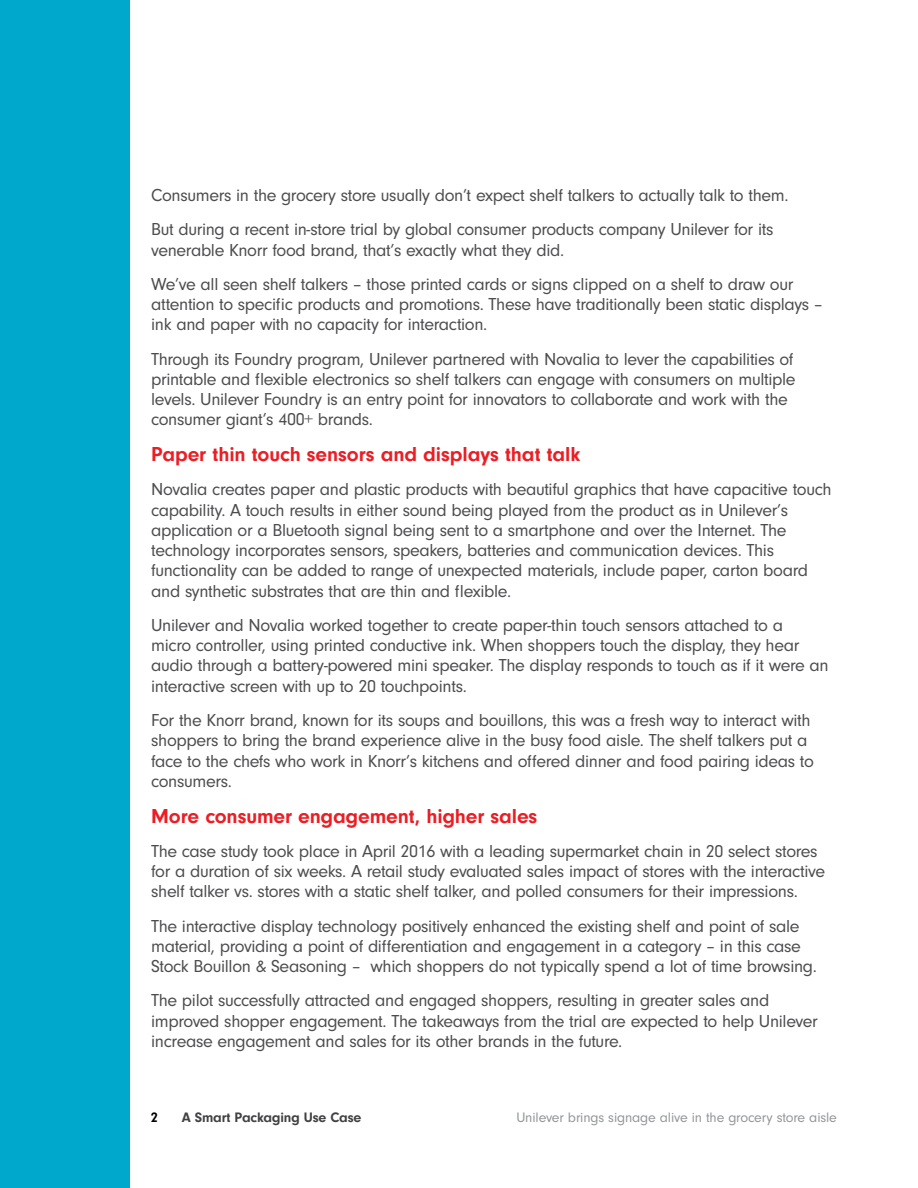
<style>
.page{position:relative;width:918px;height:1188px;background:#fff}
.page>*{position:absolute;margin:0;border:0;box-sizing:border-box;transform-origin:0 0}
.t1{font:700 21px "Neuzeit Gro";letter-spacing:-.005em;color:#ed1d24}
.t2{font:18px/20.2px "Neuzeit Gro";letter-spacing:-.02em;color:#4d4d4f}
.t3{font:14.25px "Neuzeit Gro";letter-spacing:-.01em;color:#939598}
.t4{font:700 14.25px "Neuzeit Gro";letter-spacing:-.01em;color:#414042}
.t5{font:700 14.25px "Neuzeit Gro";color:#000}
</style>
<div class="page">
<div style="left:0;top:0;width:129px;height:1188px;background:#00a8cb"></div>
<p class="t2" style="left:151px;top:185px;width:639px">Consumers in the grocery store usually don’t expect shelf talkers to actually talk to them.</p>
<p class="t2" style="left:151px;top:220px;width:624px">But during a recent in-store trial by global consumer products company Unilever for its venerable Knorr food brand, that’s exactly what they did.</p>
<p class="t2" style="left:151px;top:274px;width:673px">We’ve all seen shelf talkers – those printed cards or signs clipped on a shelf to draw our attention to specific products and promotions. These have traditionally been static displays – ink and paper with no capacity for interaction.</p>
<p class="t2" style="left:151px;top:349px;width:646px">Through its Foundry program, Unilever partnered with Novalia to lever the capabilities of printable and flexible electronics so shelf talkers can engage with consumers on multiple levels. Unilever Foundry is an entry point for innovators to collaborate and work with the consumer giant’s 400+ brands.</p>
<p class="t1" style="left:151px;top:442px;width:431px">Paper thin touch sensors and displays that talk</p>
<p class="t2" style="left:151px;top:480px;width:682px">Novalia creates paper and plastic products with beautiful graphics that have capacitive touch capability. A touch results in either sound being played from the product as in Unilever’s application or a Bluetooth signal being sent to a smartphone and over the Internet. The technology incorporates sensors, speakers, batteries and communication devices. This functionality can be added to range of unexpected materials, include paper, carton board and synthetic substrates that are thin and flexible.</p>
<p class="t2" style="left:151px;top:615px;width:679px">Unilever and Novalia worked together to create paper-thin touch sensors attached to a<br>micro controller, using printed conductive ink. When shoppers touch the display, they hear audio through a battery-powered mini speaker. The display responds to touch as if it were an interactive screen with up to 20 touchpoints.</p>
<p class="t2" style="left:151px;top:710px;width:664px">For the Knorr brand, known for its soups and bouillons, this was a fresh way to interact with shoppers to bring the brand experience alive in the busy food aisle. The shelf talkers put a face to the chefs who work in Knorr’s kitchens and offered dinner and food pairing ideas to consumers.</p>
<p class="t1" style="left:151px;top:804px;width:388px">More consumer engagement, higher sales</p>
<p class="t2" style="left:151px;top:841px;width:675px">The case study took place in April 2016 with a leading supermarket chain in 20 select stores for a duration of six weeks. A retail study evaluated sales impact of stores with the interactive shelf talker vs. stores with a static shelf talker, and polled consumers for their impressions.</p>
<p class="t2" style="left:151px;top:916px;width:667px">The interactive display technology positively enhanced the existing shelf and point of sale material, providing a point of differentiation and engagement in a category – in this case<br>Stock Bouillon &amp; Seasoning – which shoppers do not typically spend a lot of time browsing.</p>
<p class="t2" style="left:151px;top:991px;width:668px">The pilot successfully attracted and engaged shoppers, resulting in greater sales and improved shopper engagement. The takeaways from the trial are expected to help Unilever increase engagement and sales for its other brands in the future.</p>
<p class="t5" style="left:151px;top:1110px;width:9px">2</p>
<p class="t4" style="left:182px;top:1110px;width:181px">A Smart Packaging Use Case</p>
<p class="t3" style="left:516px;top:1110px;width:322px">Unilever brings signage alive in the grocery store aisle</p>
</div>
